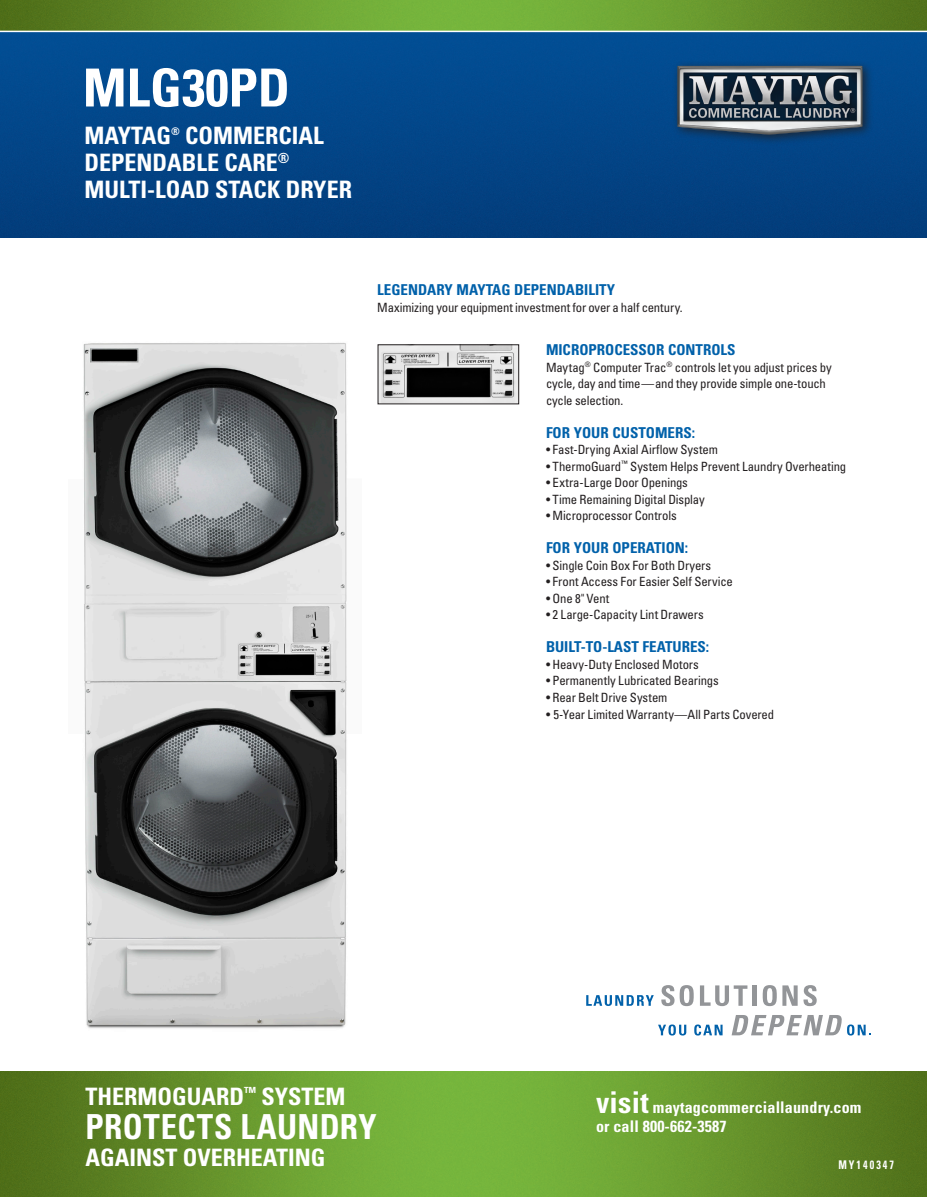
<style>
.page{position:relative;width:927px;height:1197px;background:#fff}
.page>*{position:absolute;margin:0;border:0;box-sizing:border-box;transform-origin:0 0}
.t1{font:700 condensed 52.5px "Univers";color:#fff}
.t2{font:700 condensed 34.5px "Univers";letter-spacing:.01em;color:#fff;scale:.95 1}
.t3{font:700 condensed 24px/27px "Univers";color:#fff}
.t4{font:700 condensed 16.05px/19.2px "Univers";letter-spacing:.01em;color:#fff}
.t5{font:700 condensed 15px "Univers";color:#0161aa}
.t6{font:condensed 12.75px/16.5px "Univers";letter-spacing:-.015em;color:#231f20}
.t7{font:700 condensed 12px "Univers";letter-spacing:.2em;color:#fff;scale:.85 1}
.t8{font:700 condensed 10.5px "Univers";color:#fff}
.s1{font-size:30px}
</style>
<div class="page">
<img style="left:0;top:1071px;width:927px;height:126px">
<img style="left:0;top:32px;width:927px;height:205px">
<img style="left:0;top:0;width:927px;height:31px">
<svg style="left:586px;top:995px;width:68px;height:11px"></svg>
<svg style="left:661px;top:985px;width:33px;height:21px"></svg>
<svg style="left:700px;top:985px;width:47px;height:21px"></svg>
<div style="left:752px;top:985px;width:5px;height:21px;background:#939598"></div>
<svg style="left:763px;top:985px;width:54px;height:21px"></svg>
<svg style="left:658px;top:1025px;width:28px;height:11px"></svg>
<svg style="left:694px;top:1025px;width:29px;height:11px"></svg>
<svg style="left:732px;top:1015px;width:139px;height:21px"></svg>
<img style="left:83px;top:343px;width:264px;height:686px">
<img style="left:380px;top:346px;width:137px;height:56px">
<div style="left:378px;top:344px;width:141px;height:60px;border:1px solid #231f20"></div>
<div style="left:672px;top:61px;width:202px;height:85px;background:#231f20;opacity:.75"></div>
<img style="left:677px;top:66px;width:184px;height:64px">
<svg style="left:0;top:0;width:5px;height:5px"></svg>
<svg style="left:0;top:1192px;width:5px;height:5px"></svg>
<svg style="left:922px;top:0;width:5px;height:5px"></svg>
<svg style="left:922px;top:1192px;width:5px;height:5px"></svg>
<h1 class="t1" style="left:83px;top:56px;width:209px">MLG30PD</h1>
<h3 class="t3" style="left:85px;top:122px;width:88px">MAYTAG</h3>
<p class="t8" style="left:171px;top:124px;width:10px">®</p>
<h3 class="t3" style="left:85px;top:122px;width:269px;text-indent:101px">COMMERCIAL<br>DEPENDABLE CARE<sup>®<br></sup>MULTI-LOAD STACK DRYER</h3>
<p class="t5" style="left:377px;top:281px;width:239px">LEGENDARY MAYTAG DEPENDABILITY</p>
<p class="t6" style="left:377px;top:298px;width:307px">Maximizing your equipment investment for over a half century.</p>
<p class="t5" style="left:546px;top:341px;width:191px">MICROPROCESSOR CONTROLS</p>
<p class="t6" style="left:546px;top:358px;width:287px">Maytag<sup>®</sup> Computer Trac<sup>®</sup> controls let you adjust prices by cycle, day and time—and they provide simple one-touch cycle selection.</p>
<p class="t5" style="left:546px;top:423px;width:151px">FOR YOUR CUSTOMERS:</p>
<p class="t6" style="left:546px;top:441px;width:173px">• Fast-Drying Axial Airflow System</p>
<p class="t6" style="left:546px;top:457px;width:302px">• ThermoGuard<sup>™</sup> System Helps Prevent Laundry Overheating</p>
<p class="t6" style="left:546px;top:474px;width:143px">• Extra-Large Door Openings</p>
<p class="t6" style="left:546px;top:490px;width:160px">• Time Remaining Digital Display</p>
<p class="t6" style="left:546px;top:507px;width:132px">• Microprocessor Controls</p>
<p class="t5" style="left:546px;top:539px;width:144px">FOR YOUR OPERATION:</p>
<p class="t6" style="left:546px;top:556px;width:167px">• Single Coin Box For Both Dryers</p>
<p class="t6" style="left:546px;top:573px;width:188px">• Front Access For Easier Self Service</p>
<p class="t6" style="left:546px;top:589px;width:65px">• One 8" Vent</p>
<p class="t6" style="left:546px;top:606px;width:159px">• 2 Large-Capacity Lint Drawers</p>
<p class="t5" style="left:546px;top:638px;width:165px">BUILT-TO-LAST FEATURES:</p>
<p class="t6" style="left:546px;top:655px;width:154px">• Heavy-Duty Enclosed Motors</p>
<p class="t6" style="left:546px;top:672px;width:174px">• Permanently Lubricated Bearings</p>
<p class="t6" style="left:546px;top:688px;width:123px">• Rear Belt Drive System</p>
<p class="t6" style="left:546px;top:706px;width:230px">• 5-Year Limited Warranty—All Parts Covered</p>
<h3 class="t3" style="left:86px;top:1082px;width:262px">THERMOGUARD<sup>™</sup> SYSTEM</h3>
<h2 class="t2" style="left:86px;top:1106px;width:308px">PROTECTS LAUNDRY</h2>
<h3 class="t3" style="left:86px;top:1144px;width:241px">AGAINST OVERHEATING</h3>
<p class="t4" style="left:596px;top:1097px;width:267px"><span class="s1">visit</span> maytagcommerciallaundry.com or call 800-662-3587</p>
<p class="t7" style="left:838px;top:1157px;width:67px">MY140347</p>
</div>
